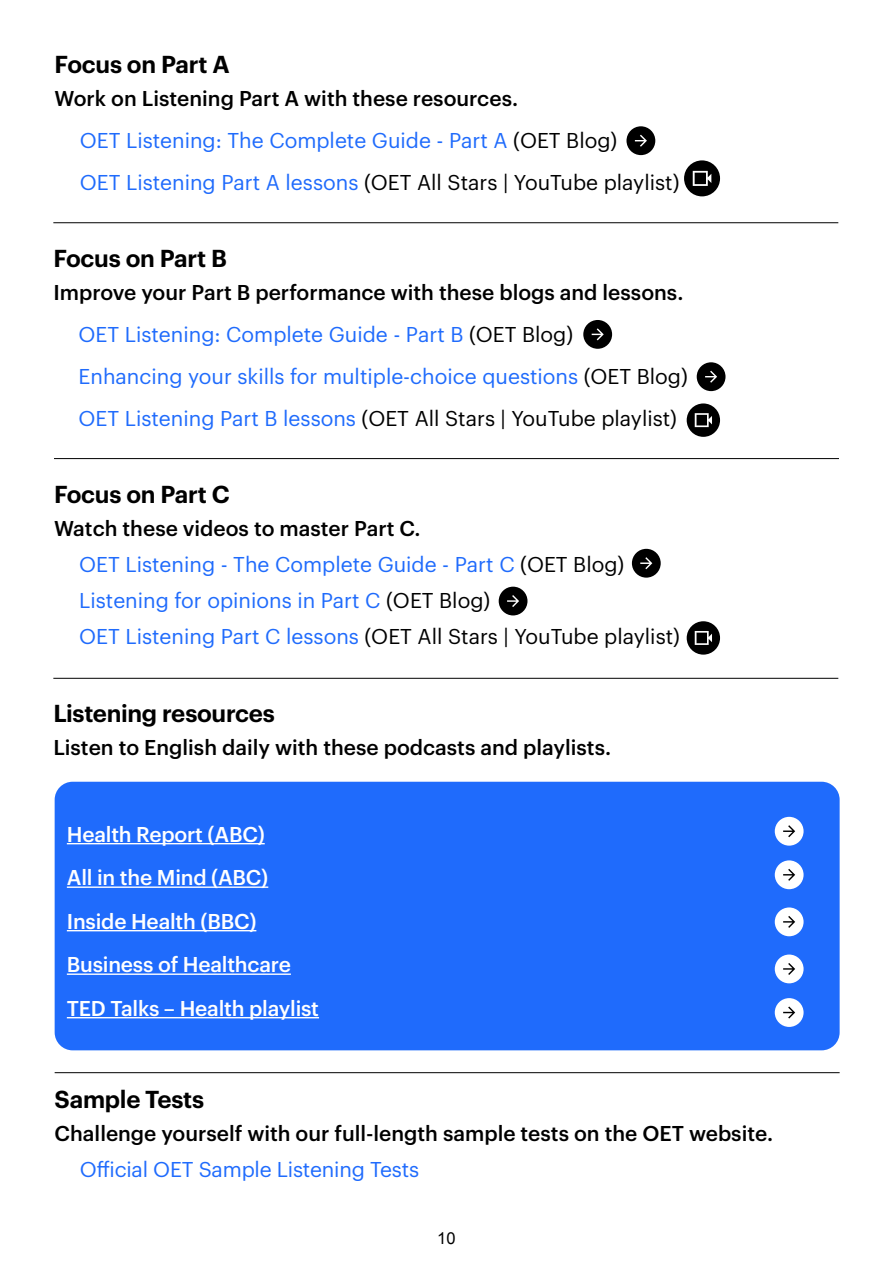
<style>
.page{position:relative;width:893px;height:1263px;background:#fff}
.page>*{position:absolute;margin:0;border:0;box-sizing:border-box;transform-origin:0 0}
.t1{font:600 24px "Graphik";letter-spacing:-.01em;color:#000}
.t2{font:21px/42px "Graphik";color:#1f6bfc}
.t3{font:500 21px "Graphik";color:#000}
.t4{font:500 21px/43.5px "Graphik";letter-spacing:-.01em;color:#fff}
.t5{font:21px "Graphik";letter-spacing:-.01em;color:#1f6bfd}
.t6{font:16.5px "Arial";color:#000}
.s1{font-weight:500;color:#000}
.s2{color:#000}
</style>
<div class="page">
<div style="left:55px;top:782px;width:785px;height:268px;background:#1f6bfc;border-radius:18px"></div>
<hr style="left:67px;top:843px;width:198px;height:1px;background:#fff">
<hr style="left:67px;top:886px;width:201px;height:2px;background:#fff">
<hr style="left:67px;top:930px;width:189px;height:1px;background:#fff">
<hr style="left:67px;top:973px;width:224px;height:2px;background:#fff">
<hr style="left:67px;top:1017px;width:252px;height:1px;background:#fff">
<div style="left:775px;top:817px;width:29px;height:29px;background:#fff;border-radius:50%"></div>
<svg style="left:783px;top:825px;width:12px;height:12px"></svg>
<div style="left:775px;top:860px;width:29px;height:29px;background:#fff;border-radius:50%"></div>
<svg style="left:783px;top:869px;width:12px;height:12px"></svg>
<div style="left:775px;top:907px;width:29px;height:29px;background:#fff;border-radius:50%"></div>
<svg style="left:783px;top:916px;width:12px;height:12px"></svg>
<div style="left:775px;top:954px;width:29px;height:29px;background:#fff;border-radius:50%"></div>
<svg style="left:783px;top:963px;width:12px;height:12px"></svg>
<div style="left:775px;top:998px;width:29px;height:29px;background:#fff;border-radius:50%"></div>
<svg style="left:783px;top:1006px;width:12px;height:12px"></svg>
<hr style="left:55px;top:1072px;width:785px;height:1px;background:#000">
<hr style="left:54px;top:458px;width:785px;height:1px;background:#000">
<hr style="left:53px;top:678px;width:785px;height:1px;background:#000">
<hr style="left:53px;top:222px;width:785px;height:1px;background:#000">
<div style="left:684px;top:160px;width:36px;height:36px;background:#000;border-radius:50%"></div>
<svg style="left:693px;top:171px;width:18px;height:15px"></svg>
<div style="left:687px;top:403px;width:33px;height:34px;background:#000;border-radius:50%"></div>
<svg style="left:695px;top:413px;width:17px;height:14px"></svg>
<div style="left:687px;top:621px;width:33px;height:34px;background:#000;border-radius:50%"></div>
<svg style="left:695px;top:631px;width:17px;height:14px"></svg>
<div style="left:626px;top:126px;width:29px;height:29px;background:#000;border-radius:50%"></div>
<svg style="left:635px;top:135px;width:12px;height:12px"></svg>
<div style="left:697px;top:362px;width:28px;height:29px;background:#000;border-radius:50%"></div>
<svg style="left:705px;top:371px;width:12px;height:12px"></svg>
<div style="left:583px;top:320px;width:29px;height:29px;background:#000;border-radius:50%"></div>
<svg style="left:592px;top:328px;width:12px;height:12px"></svg>
<div style="left:632px;top:549px;width:29px;height:29px;background:#000;border-radius:50%"></div>
<svg style="left:640px;top:557px;width:12px;height:12px"></svg>
<div style="left:499px;top:587px;width:28px;height:28px;background:#000;border-radius:50%"></div>
<svg style="left:507px;top:595px;width:12px;height:12px"></svg>
<p class="t1" style="left:55px;top:46px;width:177px">Focus on Part A</p>
<p class="t2" style="left:80px;top:76px;width:601px;text-indent:-25px"><span class="s1">Work on Listening Part A with these resources.<br></span>OET Listening: The Complete Guide - Part A <span class="s2">(OET Blog)<br></span>OET Listening Part A lessons <span class="s2">(OET All Stars | YouTube playlist)</span></p>
<p class="t1" style="left:53px;top:240px;width:175px">Focus on Part B</p>
<p class="t2" style="left:79px;top:269px;width:611px;text-indent:-25px"><span class="s1">Improve your Part B performance with these blogs and lessons.<br></span>OET Listening: Complete Guide - Part B <span class="s2">(OET Blog)<br></span>Enhancing your skills for multiple-choice questions <span class="s2">(OET Blog)<br></span>OET Listening Part B lessons <span class="s2">(OET All Stars | YouTube playlist)</span></p>
<p class="t1" style="left:54px;top:476px;width:177px">Focus on Part C</p>
<p class="t2" style="left:79px;top:509px;width:602px;line-height:36px;text-indent:-25px"><span class="s1">Watch these videos to master Part C.<br></span>OET Listening - The Complete Guide - Part C <span class="s2">(OET Blog)<br></span>Listening for opinions in Part C <span class="s2">(OET Blog)<br></span>OET Listening Part C lessons <span class="s2">(OET All Stars | YouTube playlist)</span></p>
<p class="t1" style="left:53px;top:695px;width:223px">Listening resources</p>
<p class="t3" style="left:53px;top:731px;width:559px">Listen to English daily with these podcasts and playlists.</p>
<p class="t4" style="left:67px;top:810px;width:254px">Health Report (ABC)<br>All in the Mind (ABC)<br>Inside Health (BBC)<br>Business of Healthcare<br>TED Talks – Health playlist</p>
<p class="t1" style="left:55px;top:1080px;width:151px">Sample Tests</p>
<p class="t3" style="left:55px;top:1117px;width:720px">Challenge yourself with our full-length sample tests on the OET website.</p>
<p class="t5" style="left:80px;top:1153px;width:341px">Official OET Sample Listening Tests</p>
<p class="t6" style="left:437px;top:1227px;width:20px">10</p>
</div>
